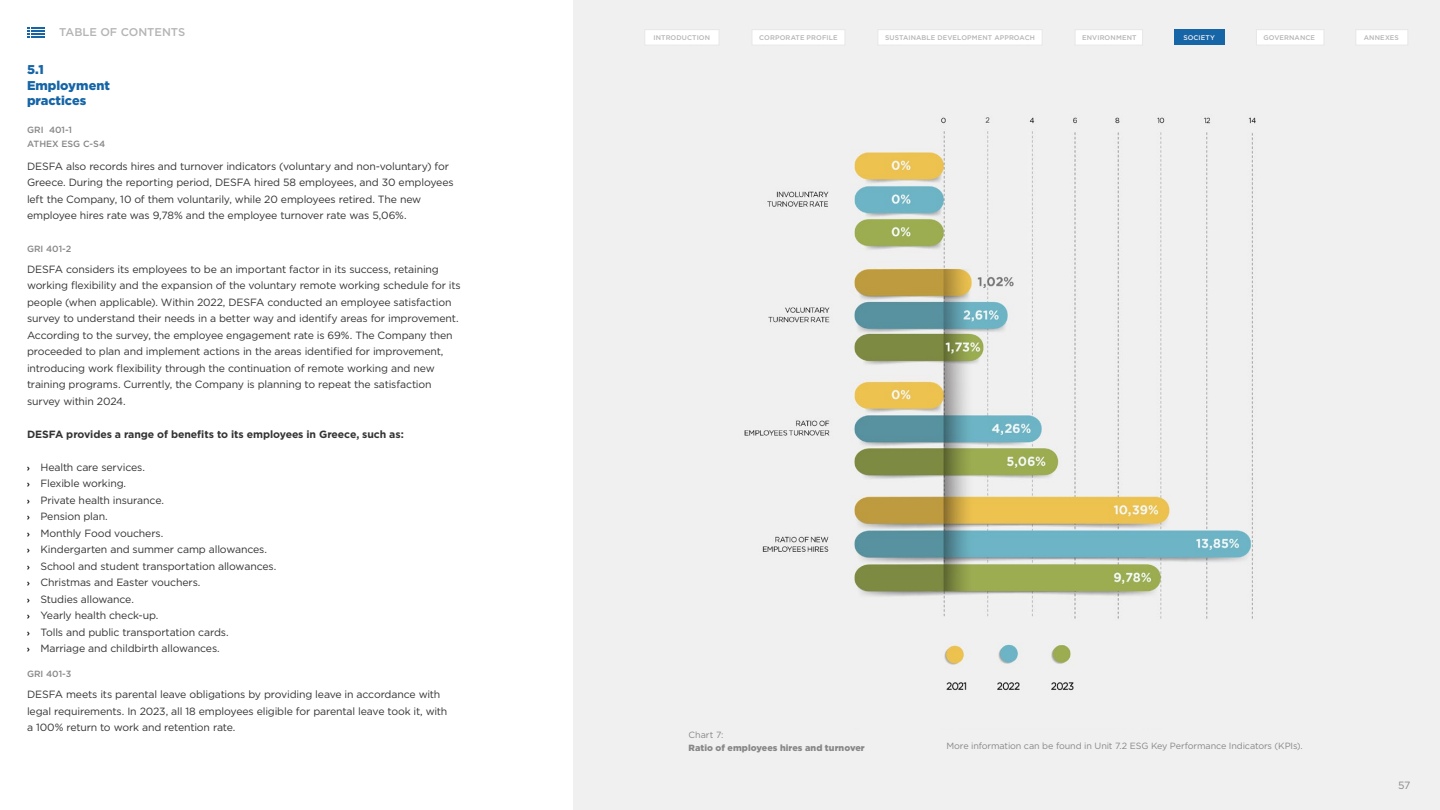
<style>
.page{position:relative;width:1440px;height:810px;background:#fff}
.page>*{position:absolute;margin:0;border:0;box-sizing:border-box;transform-origin:0 0}
.t1{font:900 12.75px/15.8px "Gotham Greek";color:#1665a7}
.t2{font:500 11.25px "Gotham Greek";color:#b4b4b4}
.t3{font:10.5px/16.5px "Gotham Greek";letter-spacing:-.015em;color:#333}
.t4{font:700 10.5px "Gotham Greek";letter-spacing:-.01em;color:#333}
.t5{font:10.5px "Gotham Greek";color:#878787}
.t6{font:9px "Gotham Greek";letter-spacing:-.01em;color:#878787}
.t7{font:500 9px/13.5px "Gotham Greek";color:#878787}
.t8{font:900 9px "Gotham Greek";letter-spacing:.005em;color:#878787}
.t9{font:500 6.75px "Gotham Greek";letter-spacing:.015em;color:#b4b4b4}
.t10{font:500 6.75px "Gotham Greek";letter-spacing:.015em;color:#f0f0f0}
.s1{font-weight:500;font-size:9px;color:#000}
</style>
<div class="page">
<div style="left:573px;top:0;width:867px;height:810px;background:#f0f0f0"></div>
<svg style="left:27px;top:27px;width:18px;height:11px"></svg>
<div style="left:644px;top:29px;width:75px;height:16px;background:#fff;border:1px solid #e7e7e7"></div>
<div style="left:878px;top:29px;width:165px;height:16px;background:#fff;border:1px solid #e7e7e7"></div>
<div style="left:1075px;top:29px;width:68px;height:16px;background:#fff;border:1px solid #e7e7e7"></div>
<div style="left:1256px;top:29px;width:68px;height:16px;background:#fff;border:1px solid #e7e7e7"></div>
<div style="left:1355px;top:29px;width:53px;height:16px;background:#fff;border:1px solid #e7e7e7"></div>
<div style="left:1174px;top:30px;width:51px;height:15px;background:#1665a7"></div>
<div style="left:752px;top:29px;width:93px;height:16px;background:#fff;border:1px solid #e7e7e7"></div>
<img style="left:744px;top:117px;width:512px;height:574px">
<p class="t2" style="left:59px;top:26px;width:128px">TABLE OF CONTENTS</p>
<p class="t1" style="left:27px;top:61px;width:84px">5.1<br>Employment practices</p>
<p class="t7" style="left:27px;top:123px;width:79px">GRI 401-1<br>ATHEX ESG C-S4</p>
<p class="t3" style="left:27px;top:158px;width:428px">DESFA also records hires and turnover indicators (voluntary and non-voluntary) for Greece. During the reporting period, DESFA hired 58 employees, and 30 employees left the Company, 10 of them voluntarily, while 20 employees retired. The new employee hires rate was 9,78% and the employee turnover rate was 5,06%.</p>
<p class="t7" style="left:27px;top:242px;width:46px">GRI 401-2</p>
<p class="t3" style="left:27px;top:261px;width:435px">DESFA considers its employees to be an important factor in its success, retaining working flexibility and the expansion of the voluntary remote working schedule for its people (when applicable). Within 2022, DESFA conducted an employee satisfaction survey to understand their needs in a better way and identify areas for improvement.<br>According to the survey, the employee engagement rate is 69%. The Company then proceeded to plan and implement actions in the areas identified for improvement, introducing work flexibility through the continuation of remote working and new training programs. Currently, the Company is planning to repeat the satisfaction survey within 2024.</p>
<p class="t4" style="left:27px;top:428px;width:378px">DESFA provides a range of benefits to its employees in Greece, such as:</p>
<p class="t3" style="left:27px;top:459px;width:251px"><span class="s1">›</span> Health care services.<br><span class="s1">›</span> Flexible working.<br><span class="s1">›</span> Private health insurance.<br><span class="s1">›</span> Pension plan.<br><span class="s1">›</span> Monthly Food vouchers.<br><span class="s1">›</span> Kindergarten and summer camp allowances.<br><span class="s1">›</span> School and student transportation allowances. <span class="s1">›</span> Christmas and Easter vouchers.<br><span class="s1">›</span> Studies allowance.<br><span class="s1">›</span> Yearly health check-up.<br><span class="s1">›</span> Tolls and public transportation cards.<br><span class="s1">›</span> Marriage and childbirth allowances.</p>
<p class="t7" style="left:27px;top:667px;width:46px">GRI 401-3</p>
<p class="t3" style="left:27px;top:686px;width:422px">DESFA meets its parental leave obligations by providing leave in accordance with legal requirements. In 2023, all 18 employees eligible for parental leave took it, with a 100% return to work and retention rate.</p>
<p class="t9" style="left:654px;top:34px;width:58px">INTRODUCTION</p>
<p class="t9" style="left:759px;top:34px;width:80px">CORPORATE PROFILE</p>
<p class="t9" style="left:885px;top:34px;width:151px">SUSTAINABLE DEVELOPMENT APPROACH</p>
<p class="t9" style="left:1082px;top:34px;width:56px">ENVIRONMENT</p>
<p class="t10" style="left:1183px;top:34px;width:33px">SOCIETY</p>
<p class="t9" style="left:1263px;top:34px;width:53px">GOVERNANCE</p>
<p class="t9" style="left:1364px;top:34px;width:37px">ANNEXES</p>
<p class="t6" style="left:689px;top:730px;width:36px">Chart 7:</p>
<p class="t8" style="left:689px;top:743px;width:178px">Ratio of employees hires and turnover</p>
<p class="t6" style="left:947px;top:741px;width:358px">More information can be found in Unit 7.2 ESG Key Performance Indicators (KPIs).</p>
<p class="t5" style="left:1398px;top:779px;width:14px">57</p>
</div>
